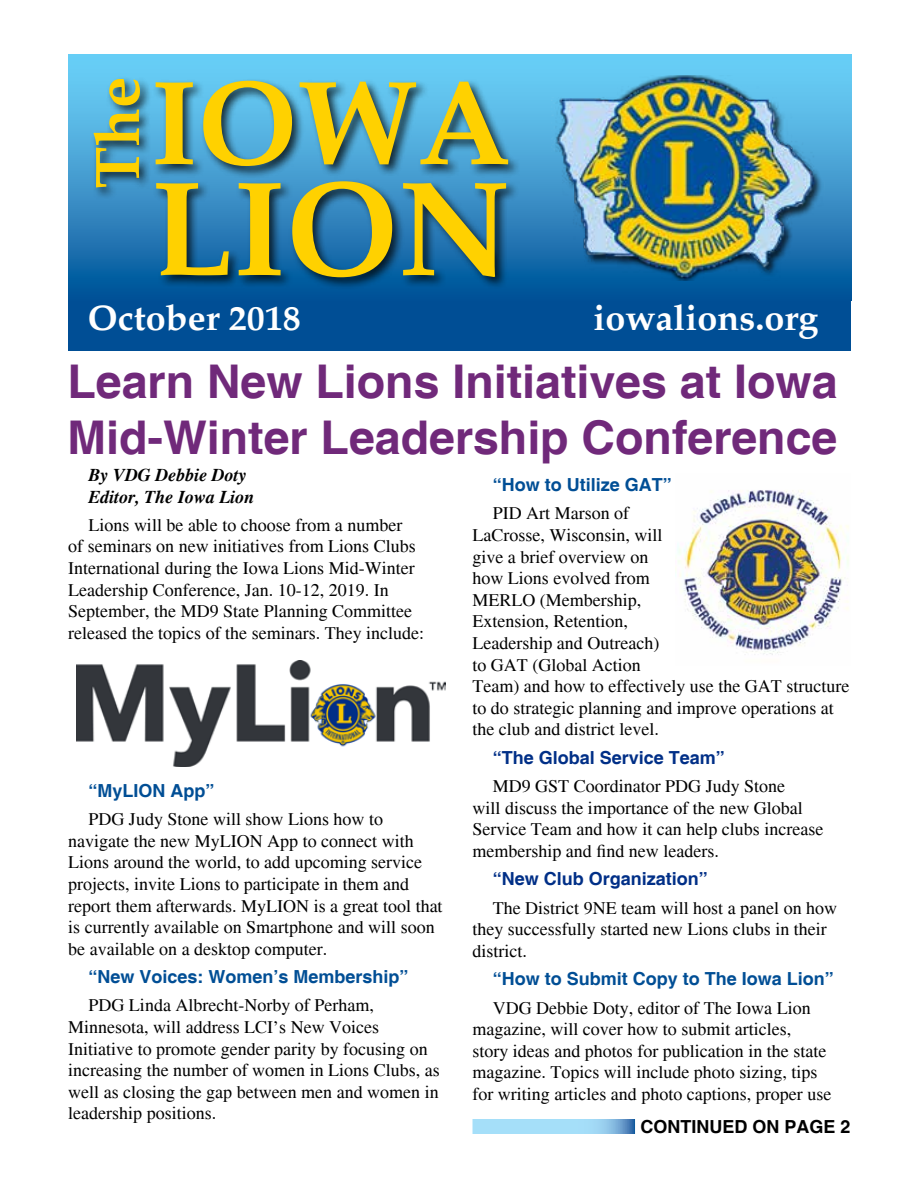
<style>
.page{position:relative;width:918px;height:1188px;background:#fff}
.page>*{position:absolute;margin:0;border:0;box-sizing:border-box;transform-origin:0 0}
.t1{font:700 135px "Palatino";color:#ffd100}
.t2{font:700 120px "Palatino";color:#ffd100}
.t3{font:700 63px "Palatino";color:#ffd100}
.t4{font:700 46.5px/55.8px "Helvetica";color:#70297a}
.t5{font:700 36px "Palatino";color:#fff}
.t6{font:18px/21.6px "Times";color:#000101}
.t7{font:18px/21.6px "Times";color:#000}
.t8{font:700 18px "Helvetica";color:#004e95}
.t9{font:700 18px "Helvetica";color:#002f87}
.t10{font:italic 700 18px/21.6px "Times";color:#000101}
.t11{font:700 18px "Helvetica";color:#000}
.s1{color:#000}
</style>
<div class="page">
<div style="left:68px;top:114px;width:782px;height:237px;background:#004e95"></div>
<svg style="left:68px;top:54px;width:783px;height:247px"></svg>
<img style="left:541px;top:76px;width:287px;height:205px">
<div style="left:91px;top:75px;width:430px;height:215px;background:#000;opacity:.75"></div>
<svg style="left:472px;top:1119px;width:163px;height:15px;background:#99d2f0"></svg>
<img style="left:77px;top:661px;width:368px;height:106px">
<img style="left:677px;top:490px;width:172px;height:165px">
<h3 class="t3" style="left:81px;top:189px;width:114px;rotate:-90deg">The</h3>
<h2 class="t2" style="left:151px;top:53px;width:362px">IOWA</h2>
<h1 class="t1" style="left:151px;top:150px;width:361px">LION</h1>
<h3 class="t5" style="left:88px;top:297px;width:214px">October 2018</h3>
<h3 class="t5" style="left:594px;top:297px;width:226px">iowalions.org</h3>
<h3 class="t4" style="left:68px;top:356px;width:772px">Learn New Lions Initiatives at Iowa<br>Mid-Winter Leadership Conference</h3>
<p class="t10" style="left:88px;top:464px;width:168px">By VDG Debbie Doty<br>Editor, The Iowa Lion</p>
<p class="t6" style="left:68px;top:514px;width:357px;text-indent:20px">Lions will be able to choose from a number<br>of seminars on new initiatives from Lions Clubs International during the Iowa Lions Mid-Winter Leadership Conference, Jan. 10-12, 2019. In September, the MD9 State Planning Committee released the topics of the seminars. They include:</p>
<p class="t8" style="left:493px;top:474px;width:181px">“How to Utilize GAT”</p>
<p class="t6" style="left:472px;top:503px;width:378px;text-indent:20px"><span class="s1">PID Art Marson of<br>LaCrosse, Wisconsin, will<br>give</span> a brief overview on<br>how Lions evolved from<br>MERLO (Membership,<br>Extension, Retention,<br>Leadership and Outreach)<br>to GAT (Global Action<br>Team) and how to effectively use the GAT structure to do strategic planning and improve operations at the club and district level.</p>
<p class="t9" style="left:493px;top:747px;width:234px">“The Global Service Team”</p>
<p class="t6" style="left:472px;top:776px;width:352px;text-indent:20px"><span class="s1">MD9 GST Coordinator PDG Judy Stone<br>will discuss</span> the importance of the new Global Service Team and how it can help clubs increase membership and find new leaders.</p>
<p class="t9" style="left:493px;top:868px;width:217px">“New Club Organization”</p>
<p class="t6" style="left:472px;top:897px;width:366px;text-indent:20px"><span class="s1">The District 9NE team will</span> host a panel on how they successfully started new Lions clubs in their district.</p>
<p class="t8" style="left:493px;top:968px;width:343px">“How to Submit Copy to The Iowa Lion”</p>
<p class="t6" style="left:472px;top:997px;width:360px;text-indent:20px"><span class="s1">VDG Debbie Doty,</span> editor of The Iowa Lion magazine, will cover how to submit articles, story ideas and photos for publication in the state magazine. Topics will include photo sizing, tips for writing articles and photo captions, proper use</p>
<p class="t8" style="left:88px;top:779px;width:127px">“MyLION App”</p>
<p class="t6" style="left:68px;top:809px;width:376px;text-indent:20px"><span class="s1">PDG Judy Stone will show Lions</span> how to navigate the new MyLION App to connect with Lions around the world, to add upcoming service projects, invite Lions to participate in them and report them afterwards. MyLION is a great tool that is currently available on Smartphone and will soon be available on a desktop computer.</p>
<p class="t8" style="left:88px;top:966px;width:322px">“New Voices: Women’s Membership”</p>
<p class="t7" style="left:68px;top:995px;width:373px;text-indent:20px">PDG Linda Albrecht-Norby of Perham, Minnesota, will address LCI’s New Voices Initiative to promote gender parity by focusing on increasing the number of women in Lions Clubs, as well as closing the gap between men and women in leadership positions.</p>
<p class="t11" style="left:640px;top:1116px;width:212px">CONTINUED ON PAGE 2</p>
</div>
